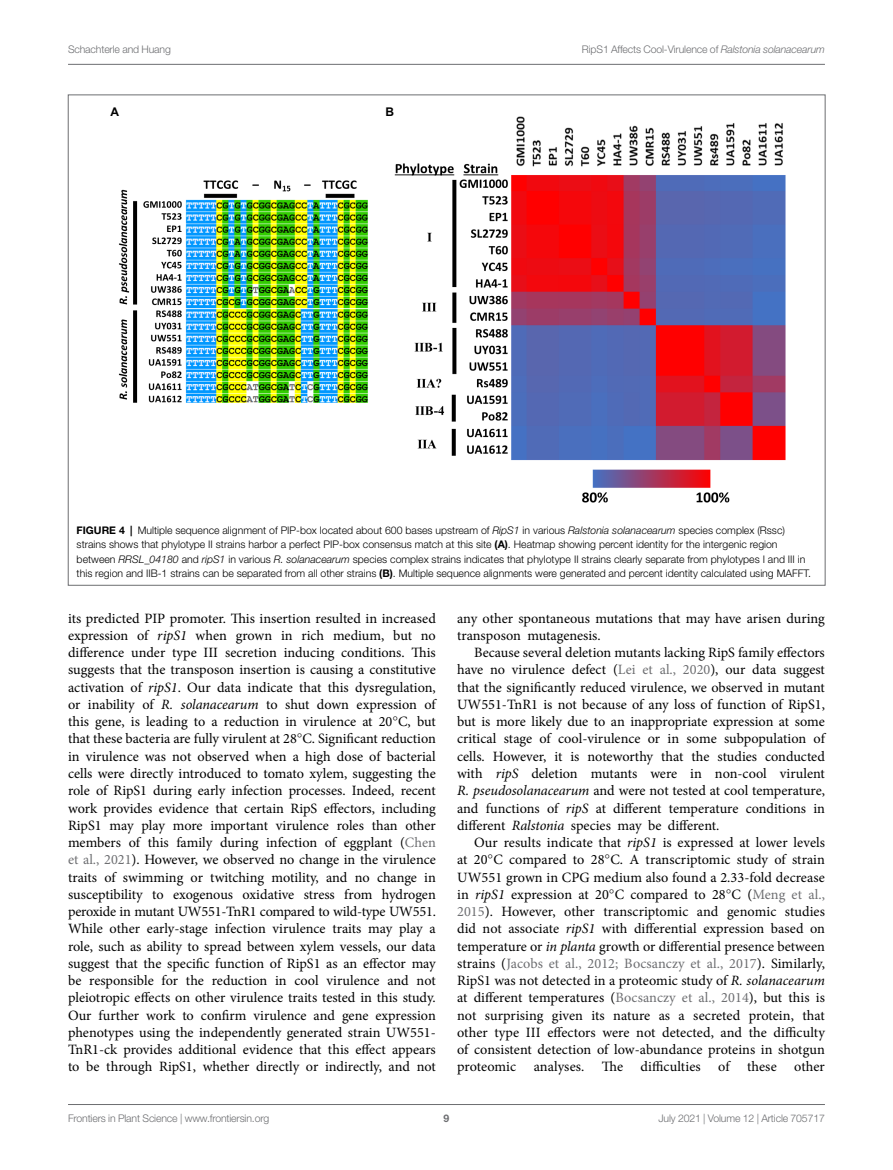
<style>
.page{position:relative;width:893px;height:1170px;background:#fff}
.page>*{position:absolute;margin:0;border:0;box-sizing:border-box;transform-origin:0 0}
.TEXT{font:14.25px/17.2px "Minion Pro";color:#000;text-align:justify}
.t1{font:700 12px "Arial";color:#000}
.FIG_LEG{font:300 10.5px/14.2px "Helvetica Neue LT Std";color:#000}
.t2{font:300 10.5px "Helvetica Neue LT Std";letter-spacing:-.015em;color:#6d6e71}
.t3{font:700 10.5px "Helvetica Neue LT Std";color:#6d6e71}
.s1{font-style:italic}
.s2{font-weight:700}
.s3{font-family:"STIX General"}
.s4{color:#6d6e71}
</style>
<div class="page">
<hr style="left:68px;top:64px;width:757px;height:1px;background:#6d6e71">
<hr style="left:68px;top:1104px;width:757px;height:1px;background:#6d6e71">
<img style="left:118px;top:116px;width:668px;height:387px">
<p class="t2" style="left:68px;top:42px;width:104px">Schachterle and Huang</p>
<p class="t2" style="left:582px;top:42px;width:244px">RipS1 Affects Cool-Virulence of <span class="s1">Ralstonia solanacearum</span></p>
<p class="t1" style="left:111px;top:103px;width:10px">A</p>
<p class="t1" style="left:385px;top:103px;width:10px">B</p>
<p class="FIG_LEG" style="left:77px;top:523px;width:736px"><span class="s2">FIGURE 4 |</span> Multiple sequence alignment of PIP-box located about 600 bases upstream of <span class="s1">RipS1</span> in various <span class="s1">Ralstonia solanacearum</span> species complex (Rssc) strains shows that phylotype II strains harbor a perfect PIP-box consensus match at this site <span class="s2">(A)</span>. Heatmap showing percent identity for the intergenic region between <span class="s1">RRSL_04180</span> and <span class="s1">ripS1</span> in various <span class="s1">R. solanacearum</span> species complex strains indicates that phylotype II strains clearly separate from phylotypes I and III in this region and IIB-1 strains can be separated from all other strains <span class="s2">(B)</span>. Multiple sequence alignments were generated and percent identity calculated using MAFFT.</p>
<p class="TEXT" style="left:68px;top:609px;width:369px">its predicted PIP promoter. This insertion resulted in increased expression of <span class="s1">ripS1</span> when grown in rich medium, but no difference under type III secretion inducing conditions. This suggests that the transposon insertion is causing a constitutive activation of <span class="s1">ripS1</span>. Our data indicate that this dysregulation, or inability of <span class="s1">R. solanacearum</span> to shut down expression of this gene, is leading to a reduction in virulence at 20<span class="s3">°</span>C, but that these bacteria are fully virulent at 28<span class="s3">°</span>C. Significant reduction in virulence was not observed when a high dose of bacterial cells were directly introduced to tomato xylem, suggesting the role of RipS1 during early infection processes. Indeed, recent work provides evidence that certain RipS effectors, including RipS1 may play more important virulence roles than other members of this family during infection of eggplant (<span class="s4">Chen et al., 2021</span>). However, we observed no change in the virulence traits of swimming or twitching motility, and no change in susceptibility to exogenous oxidative stress from hydrogen peroxide in mutant UW551-TnR1 compared to wild-type UW551.<br>While other early-stage infection virulence traits may play a role, such as ability to spread between xylem vessels, our data suggest that the specific function of RipS1 as an effector may be responsible for the reduction in cool virulence and not pleiotropic effects on other virulence traits tested in this study.<br>Our further work to confirm virulence and gene expression phenotypes using the independently generated strain UW551- TnR1-ck provides additional evidence that this effect appears to be through RipS1, whether directly or indirectly, and not</p>
<p class="TEXT" style="left:457px;top:609px;width:369px">any other spontaneous mutations that may have arisen during transposon mutagenesis.</p>
<p class="TEXT" style="left:457px;top:644px;width:369px;text-indent:17px">Because several deletion mutants lacking RipS family effectors have no virulence defect (<span class="s4">Lei et al., 2020</span>), our data suggest that the significantly reduced virulence, we observed in mutant UW551-TnR1 is not because of any loss of function of RipS1, but is more likely due to an inappropriate expression at some critical stage of cool-virulence or in some subpopulation of cells. However, it is noteworthy that the studies conducted with <span class="s1">ripS</span> deletion mutants were in non-cool virulent <span class="s1">R. pseudosolanacearum</span> and were not tested at cool temperature, and functions of <span class="s1">ripS</span> at different temperature conditions in different <span class="s1">Ralstonia</span> species may be different.</p>
<p class="TEXT" style="left:457px;top:833px;width:369px;text-indent:17px">Our results indicate that <span class="s1">ripS1</span> is expressed at lower levels at 20<span class="s3">°</span>C compared to 28<span class="s3">°</span>C. A transcriptomic study of strain UW551 grown in CPG medium also found a 2.33-fold decrease in <span class="s1">ripS1</span> expression at 20<span class="s3">°</span>C compared to 28<span class="s3">°</span>C (<span class="s4">Meng et al., 2015</span>). However, other transcriptomic and genomic studies did not associate <span class="s1">ripS1</span> with differential expression based on temperature or <span class="s1">in planta</span> growth or differential presence between strains (<span class="s4">Jacobs et al., 2012; Bocsanczy et al., 2017</span>). Similarly, RipS1 was not detected in a proteomic study of <span class="s1">R. solanacearum </span>at different temperatures (<span class="s4">Bocsanczy et al., 2014</span>), but this is not surprising given its nature as a secreted protein, that other type III effectors were not detected, and the difficulty of consistent detection of low-abundance proteins in shotgun proteomic analyses. The difficulties of these other</p>
<p class="t2" style="left:68px;top:1111px;width:203px">Frontiers in Plant Science | www.frontiersin.org</p>
<p class="t3" style="left:444px;top:1111px;width:7px">9</p>
<p class="t2" style="left:658px;top:1111px;width:168px">July 2021 | Volume 12 | Article 705717</p>
</div>
